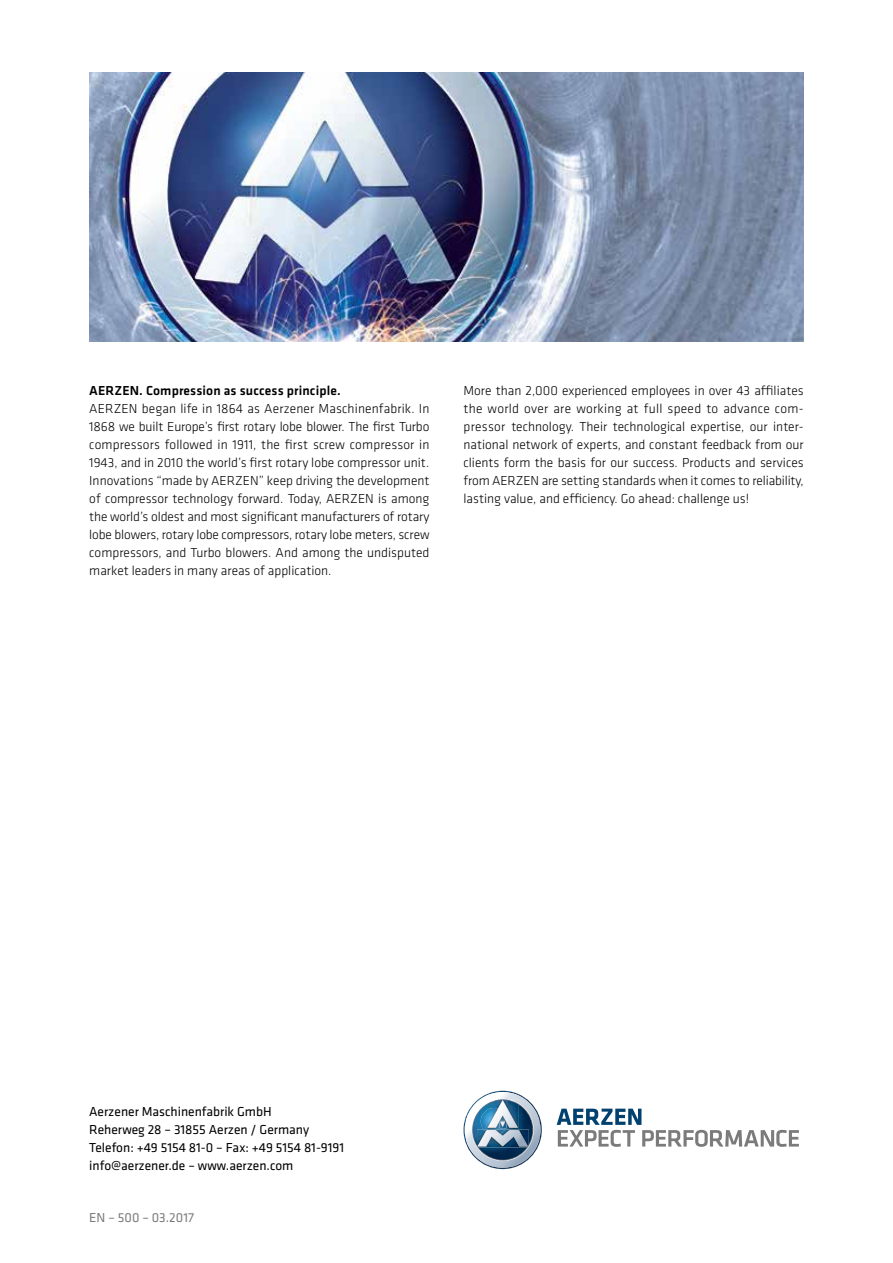
<style>
.page{position:relative;width:893px;height:1263px;background:#fff}
.page>*{position:absolute;margin:0;border:0;box-sizing:border-box;transform-origin:0 0}
.t1{font:300 13.5px/18px "Klavika";color:#000;text-align:justify}
.t2{font:13.5px/18px "Klavika";color:#000}
.t3{font:500 13.5px "Klavika";letter-spacing:.01em;color:#000}
.t4{font:13.5px "Klavika";color:#7c7b7b}
</style>
<div class="page">
<img style="left:464px;top:1119px;width:78px;height:50px">
<svg style="left:465px;top:1091px;width:75px;height:76px"></svg>
<img style="left:507px;top:1108px;width:1px;height:20px">
<img style="left:487px;top:1108px;width:20px;height:20px">
<svg style="left:557px;top:1109px;width:242px;height:38px"></svg>
<img style="left:89px;top:72px;width:715px;height:270px">
<p class="t3" style="left:89px;top:382px;width:253px">AERZEN. Compression as success principle.</p>
<p class="t1" style="left:89px;top:400px;width:342px">AERZEN began life in 1864 as Aerzener Maschinenfabrik. In 1868 we built Europe’s first rotary lobe blower. The first Turbo compressors followed in 1911, the first screw compressor in 1943, and in 2010 the world’s first rotary lobe compressor unit.<br>Innovations “made by AERZEN” keep driving the development of compressor technology forward. Today, AERZEN is among the world’s oldest and most significant manufacturers of rotary lobe blowers, rotary lobe compressors, rotary lobe meters, screw compressors, and Turbo blowers. And among the undisputed market leaders in many areas of application.</p>
<p class="t1" style="left:463px;top:382px;width:342px">More than 2,000 experienced employees in over 43 affiliates the world over are working at full speed to advance com&shy;pressor technology. Their technological expertise, our inter&shy;national network of experts, and constant feedback from our clients form the basis for our success. Products and services from AERZEN are setting standards when it comes to reliability, lasting value, and efficiency. Go ahead: challenge us!</p>
<p class="t2" style="left:89px;top:1102px;width:256px">Aerzener Maschinenfabrik GmbH<br>Reherweg 28 – 31855 Aerzen / Germany Telefon: +49 5154 81-0 – Fax: +49 5154 81-9191 info@aerzener.de – www.aerzen.com</p>
<p class="t4" style="left:89px;top:1209px;width:106px">EN – 500 – 03.2017</p>
</div>
